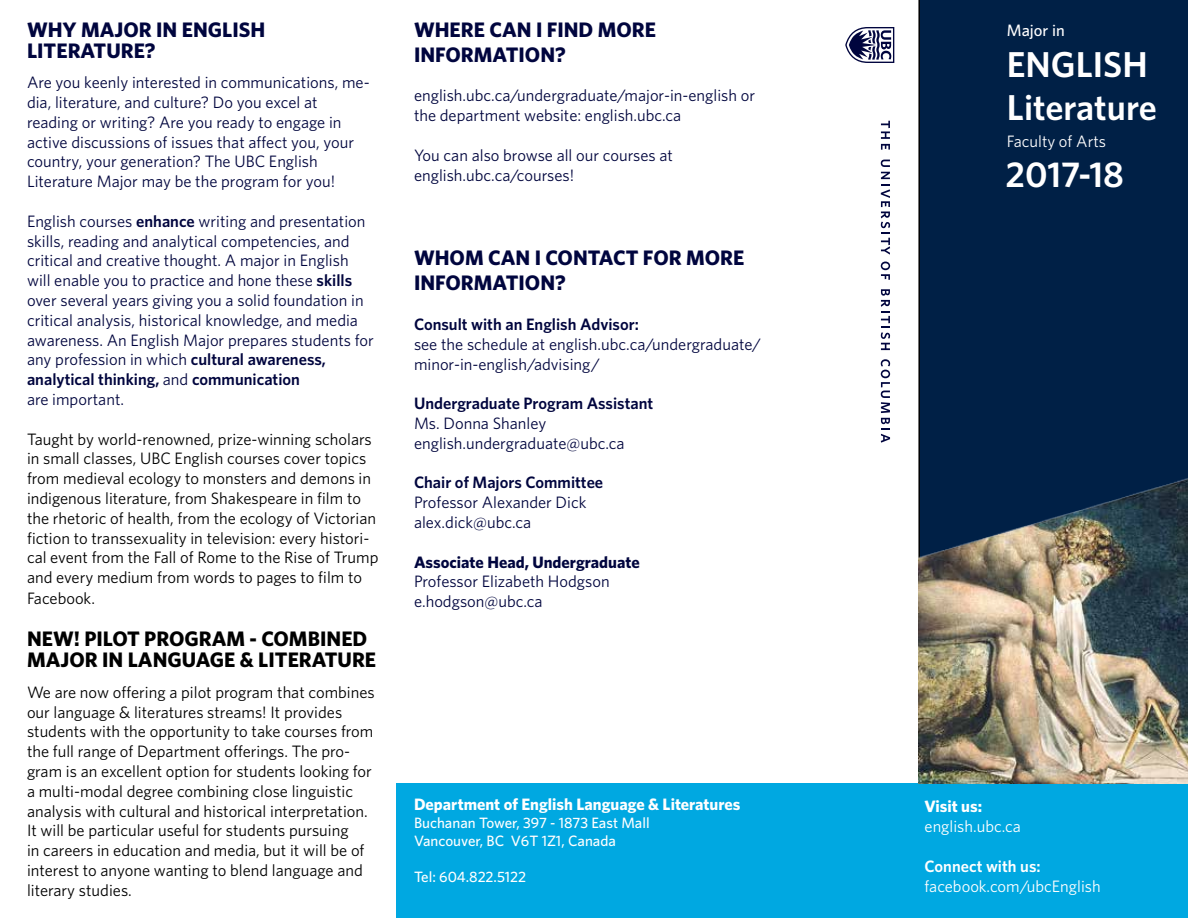
<style>
.page{position:relative;width:1188px;height:918px;background:#fff}
.page>*{position:absolute;margin:0;border:0;box-sizing:border-box;transform-origin:0 0}
.t1{font:600 36px/43.2px "Whitney";color:#fff}
.t2{font:700 21px/25.2px "Whitney";color:#00053e}
.t3{font:700 21px/21px "Whitney";color:#000}
.t4{font:16.5px/19.8px "Whitney";color:#00053e}
.t5{font:16.5px/19.8px "Whitney";color:#000}
.t6{font:600 16.5px "Whitney";color:#00053e}
.t7{font:16.5px "Whitney";color:#fff}
.t8{font:700 16.5px "Whitney";color:#fff}
.t9{font:700 16.5px "Whitney";color:#00053e}
.t10{font:600 16.5px "Whitney";color:#fff}
.t11{font:500 16.5px "Whitney";color:#fff}
.t12{font:500 15px/18px "Whitney";color:#fff}
.s1{font-weight:600}
</style>
<div class="page">
<svg style="left:918px;top:0;width:270px;height:458px;background:#0c294a"></svg>
<svg style="left:845px;top:27px;width:49px;height:36px"></svg>
<svg style="left:881px;top:121px;width:9px;height:29px"></svg>
<svg style="left:881px;top:160px;width:9px;height:95px"></svg>
<svg style="left:881px;top:262px;width:9px;height:18px"></svg>
<svg style="left:881px;top:289px;width:9px;height:61px"></svg>
<svg style="left:881px;top:359px;width:9px;height:84px"></svg>
<div style="left:396px;top:784px;width:792px;height:134px;background:#00a8e1"></div>
<img style="left:918px;top:458px;width:270px;height:326px">
<p class="t2" style="left:27px;top:18px;width:240px;line-height:21px">WHY MAJOR IN ENGLISH<br>LITERATURE?</p>
<p class="t4" style="left:27px;top:72px;width:344px">Are you keenly interested in communications, me&shy;dia, literature, and culture? Do you excel at reading or writing? Are you ready to engage in active discussions of issues that affect you, your country, your generation? The UBC English Literature Major may be the program for you!</p>
<p class="t4" style="left:27px;top:211px;width:348px">English courses <span class="s1">enhance</span> writing and presentation skills, reading and analytical competencies, and critical and creative thought. A major in English will enable you to practice and hone these <span class="s1">skills </span>over several years giving you a solid foundation in critical analysis, historical knowledge, and media awareness. An English Major prepares students for any profession in which <span class="s1">cultural awareness, analytical thinking,</span> and <span class="s1">communication<br></span>are important.</p>
<p class="t5" style="left:27px;top:428px;width:353px">Taught by world-renowned, prize-winning scholars in small classes, UBC English courses cover topics from medieval ecology to monsters and demons in indigenous literature, from Shakespeare in film to the rhetoric of health, from the ecology of Victorian fiction to transsexuality in television: every histori&shy;cal event from the Fall of Rome to the Rise of Trump and every medium from words to pages to film to Facebook.</p>
<p class="t3" style="left:27px;top:628px;width:351px">NEW! PILOT PROGRAM - COMBINED<br>MAJOR IN LANGUAGE &amp; LITERATURE</p>
<p class="t5" style="left:27px;top:682px;width:349px">We are now offering a pilot program that combines our language &amp; literatures streams! It provides students with the opportunity to take courses from the full range of Department offerings. The pro&shy;gram is an excellent option for students looking for a multi-modal degree combining close linguistic analysis with cultural and historical interpretation.<br>It will be particular useful for students pursuing<br>in careers in education and media, but it will be of interest to anyone wanting to blend language and literary studies.</p>
<p class="t2" style="left:414px;top:16px;width:244px">WHERE CAN I FIND MORE<br>INFORMATION?</p>
<p class="t4" style="left:414px;top:85px;width:343px">english.ubc.ca/undergraduate/major-in-english or the department website: english.ubc.ca</p>
<p class="t4" style="left:414px;top:145px;width:261px">You can also browse all our courses at english.ubc.ca/courses!</p>
<p class="t2" style="left:414px;top:245px;width:332px">WHOM CAN I CONTACT FOR MORE<br>INFORMATION?</p>
<p class="t6" style="left:414px;top:313px;width:226px">Consult with an English Advisor:</p>
<p class="t4" style="left:414px;top:334px;width:349px">see the schedule at english.ubc.ca/undergraduate/ minor-in-english/advising/</p>
<p class="t6" style="left:414px;top:392px;width:241px">Undergraduate Program Assistant</p>
<p class="t4" style="left:414px;top:413px;width:212px">Ms. Donna Shanley english.undergraduate@ubc.ca</p>
<p class="t6" style="left:414px;top:472px;width:191px">Chair of Majors Committee</p>
<p class="t4" style="left:414px;top:492px;width:174px">Professor Alexander Dick alex.dick@ubc.ca</p>
<p class="t9" style="left:414px;top:551px;width:227px">Associate Head, Undergraduate</p>
<p class="t4" style="left:414px;top:571px;width:197px">Professor Elizabeth Hodgson e.hodgson@ubc.ca</p>
<p class="t8" style="left:414px;top:793px;width:328px">Department of English Language &amp; Literatures</p>
<p class="t12" style="left:414px;top:814px;width:237px">Buchanan Tower, 397 - 1873 East Mall<br>Vancouver, BC V6T 1Z1, Canada</p>
<p class="t12" style="left:414px;top:868px;width:114px">Tel: 604.822.5122</p>
<p class="t11" style="left:1007px;top:19px;width:60px">Major in</p>
<h1 class="t1" style="left:1007px;top:42px;width:152px">ENGLISH<br>Literature</h1>
<p class="t7" style="left:1007px;top:130px;width:101px">Faculty of Arts</p>
<h1 class="t1" style="left:1006px;top:153px;width:120px">2017-18</h1>
<p class="t8" style="left:925px;top:796px;width:59px">Visit us:</p>
<p class="t7" style="left:925px;top:816px;width:98px">english.ubc.ca</p>
<p class="t10" style="left:925px;top:855px;width:118px">Connect with us:</p>
<p class="t7" style="left:925px;top:875px;width:178px">facebook.com/ubcEnglish</p>
</div>
